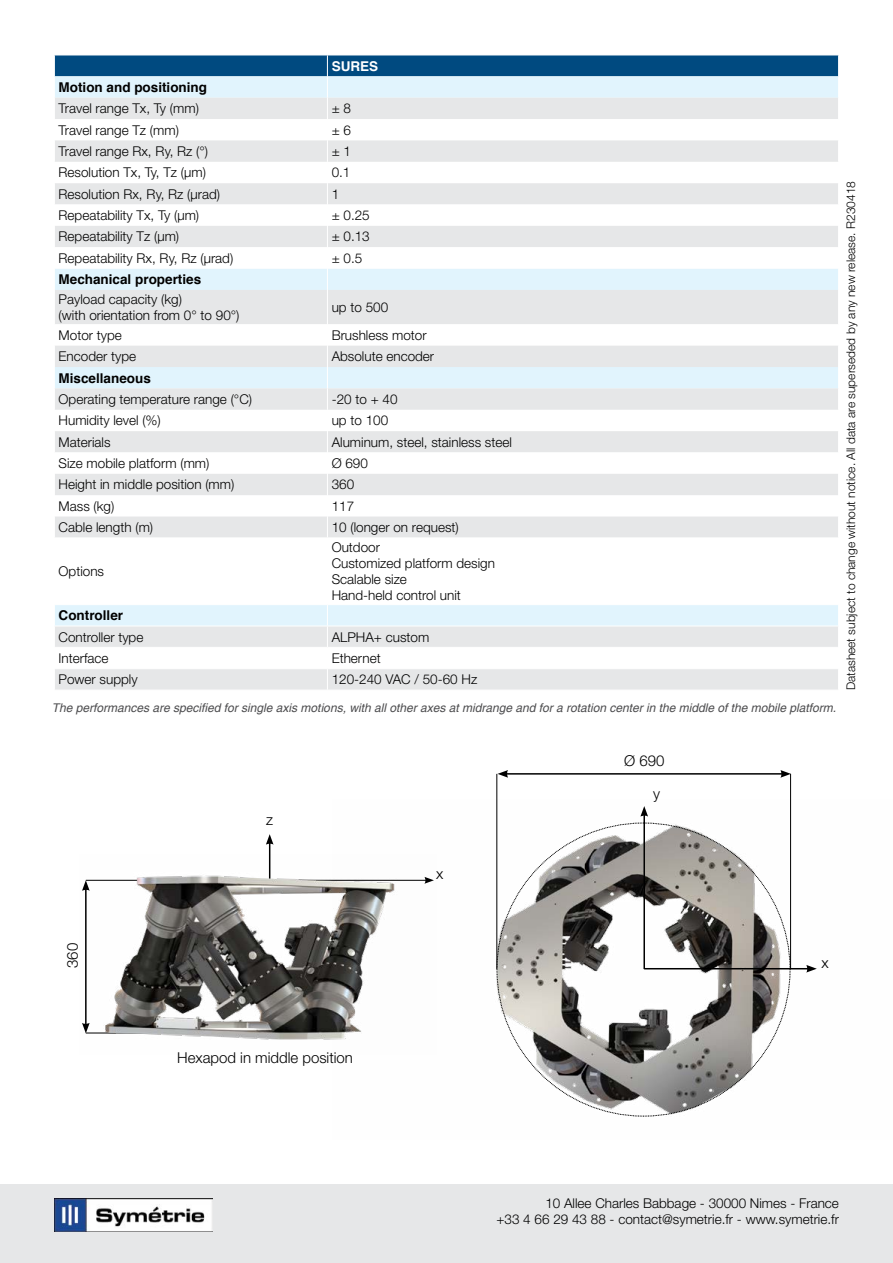
<style>
.page{position:relative;width:893px;height:1263px;background:#fff}
.page>*{position:absolute;margin:0;border:0;box-sizing:border-box;transform-origin:0 0}
.t1{font:300 15px "Helvetica Neue LT Std";color:#000}
.t2{font:300 13.5px/16.2px "Helvetica Neue LT Std";color:#000}
.t3{font:700 13.5px "Helvetica";color:#000}
.t4{font:700 13.5px "Helvetica";color:#fff}
.t5{font:italic 12px "Helvetica";color:#4d4d4f}
.t6{font:300 12px "Helvetica Neue LT Std";color:#000}
</style>
<div class="page">
<div style="left:0;top:1184px;width:893px;height:79px;background:#e6e7e8"></div>
<img style="left:54px;top:1198px;width:158px;height:34px">
<hr style="left:269px;top:842px;width:1px;height:38px;background:#000">
<svg style="left:266px;top:834px;width:8px;height:11px"></svg>
<hr style="left:506px;top:773px;width:277px;height:2px;background:#000">
<svg style="left:498px;top:770px;width:10px;height:8px"></svg>
<svg style="left:780px;top:770px;width:11px;height:8px"></svg>
<hr style="left:496px;top:774px;width:1px;height:195px;background:#000">
<hr style="left:790px;top:774px;width:1px;height:195px;background:#000">
<hr style="left:643px;top:814px;width:2px;height:155px;background:#000">
<svg style="left:640px;top:806px;width:8px;height:10px"></svg>
<hr style="left:644px;top:968px;width:165px;height:1px;background:#000">
<svg style="left:806px;top:965px;width:11px;height:7px"></svg>
<svg style="left:497px;top:823px;width:293px;height:293px"></svg>
<img style="left:82px;top:854px;width:352px;height:186px">
<svg style="left:55px;top:290px;width:783px;height:247px;fill:#e6e7e8"></svg>
<hr style="left:327px;top:290px;width:1px;height:34px;background:#fff">
<svg style="left:327px;top:324px;width:1px;height:213px"></svg>
<svg style="left:55px;top:605px;width:783px;height:85px"></svg>
<svg style="left:54px;top:55px;width:785px;height:235px"></svg>
<p class="t4" style="left:332px;top:55px;width:48px">SURES</p>
<p class="t3" style="left:59px;top:76px;width:150px">Motion and positioning</p>
<p class="t2" style="left:59px;top:100px;width:142px">Travel range Tx, Ty (mm)</p>
<p class="t2" style="left:332px;top:100px;width:21px">± 8</p>
<p class="t2" style="left:59px;top:121px;width:122px">Travel range Tz (mm)</p>
<p class="t2" style="left:332px;top:121px;width:21px">± 6</p>
<p class="t2" style="left:59px;top:143px;width:151px">Travel range Rx, Ry, Rz (°)</p>
<p class="t2" style="left:332px;top:143px;width:21px">± 1</p>
<p class="t2" style="left:59px;top:164px;width:149px">Resolution Tx, Ty, Tz (µm)</p>
<p class="t2" style="left:332px;top:164px;width:20px">0.1</p>
<p class="t2" style="left:59px;top:185px;width:163px">Resolution Rx, Ry, Rz (µrad)</p>
<p class="t2" style="left:332px;top:185px;width:9px">1</p>
<p class="t2" style="left:59px;top:207px;width:142px">Repeatability Tx, Ty (µm)</p>
<p class="t2" style="left:332px;top:207px;width:40px">± 0.25</p>
<p class="t2" style="left:59px;top:228px;width:122px">Repeatability Tz (µm)</p>
<p class="t2" style="left:332px;top:228px;width:40px">± 0.13</p>
<p class="t2" style="left:59px;top:250px;width:176px">Repeatability Rx, Ry, Rz (µrad)</p>
<p class="t2" style="left:332px;top:250px;width:32px">± 0.5</p>
<p class="t3" style="left:59px;top:269px;width:144px">Mechanical properties</p>
<p class="t2" style="left:59px;top:291px;width:182px">Payload capacity (kg)<br>(with orientation from 0° to 90°)</p>
<p class="t2" style="left:332px;top:299px;width:58px">up to 500</p>
<p class="t2" style="left:59px;top:327px;width:65px">Motor type</p>
<p class="t2" style="left:332px;top:327px;width:96px">Brushless motor</p>
<p class="t2" style="left:59px;top:348px;width:79px">Encoder type</p>
<p class="t2" style="left:332px;top:348px;width:104px">Absolute encoder</p>
<p class="t3" style="left:59px;top:367px;width:94px">Miscellaneous</p>
<p class="t2" style="left:59px;top:391px;width:195px">Operating temperature range (°C)</p>
<p class="t2" style="left:332px;top:391px;width:67px">-20 to + 40</p>
<p class="t2" style="left:59px;top:412px;width:104px">Humidity level (%)</p>
<p class="t2" style="left:332px;top:412px;width:58px">up to 100</p>
<p class="t2" style="left:59px;top:433px;width:54px">Materials</p>
<p class="t2" style="left:332px;top:433px;width:182px">Aluminum, steel, stainless steel</p>
<p class="t2" style="left:59px;top:455px;width:152px">Size mobile platform (mm)</p>
<p class="t2" style="left:332px;top:455px;width:38px">Ø 690</p>
<p class="t2" style="left:59px;top:476px;width:177px">Height in middle position (mm)</p>
<p class="t2" style="left:332px;top:476px;width:24px">360</p>
<p class="t2" style="left:59px;top:497px;width:57px">Mass (kg)</p>
<p class="t2" style="left:332px;top:497px;width:24px">117</p>
<p class="t2" style="left:59px;top:519px;width:96px">Cable length (m)</p>
<p class="t2" style="left:332px;top:519px;width:129px">10 (longer on request)</p>
<p class="t2" style="left:59px;top:563px;width:47px">Options</p>
<p class="t2" style="left:332px;top:539px;width:165px">Outdoor<br>Customized platform design<br>Scalable size<br>Hand-held control unit</p>
<p class="t3" style="left:59px;top:605px;width:66px">Controller</p>
<p class="t2" style="left:59px;top:628px;width:86px">Controller type</p>
<p class="t2" style="left:332px;top:628px;width:99px">ALPHA+ custom</p>
<p class="t2" style="left:59px;top:650px;width:52px">Interface</p>
<p class="t2" style="left:332px;top:650px;width:51px">Ethernet</p>
<p class="t2" style="left:59px;top:671px;width:81px">Power supply</p>
<p class="t2" style="left:332px;top:671px;width:147px">120-240 VAC / 50-60 Hz</p>
<p class="t5" style="left:52px;top:701px;width:786px">The performances are specified for single axis motions, with all other axes at midrange and for a rotation center in the middle of the mobile platform.</p>
<p class="t6" style="left:843px;top:690px;width:511px;rotate:-90deg">Datasheet subject to change without notice. All data are superseded by any new release. R230418</p>
<p class="t1" style="left:266px;top:811px;width:8px">z</p>
<p class="t1" style="left:624px;top:752px;width:42px">Ø 690</p>
<p class="t1" style="left:653px;top:784px;width:8px">y</p>
<p class="t1" style="left:436px;top:864px;width:9px">x</p>
<p class="t1" style="left:63px;top:968px;width:27px;rotate:-90deg">360</p>
<p class="t1" style="left:821px;top:953px;width:9px">x</p>
<p class="t1" style="left:177px;top:1048px;width:177px">Hexapod in middle position</p>
<p class="t2" style="left:496px;top:1195px;width:344px;text-align:right">10 Allee Charles Babbage - 30000 Nimes - France<br>+33 4 66 29 43 88 - contact@symetrie.fr - www.symetrie.fr</p>
</div>
